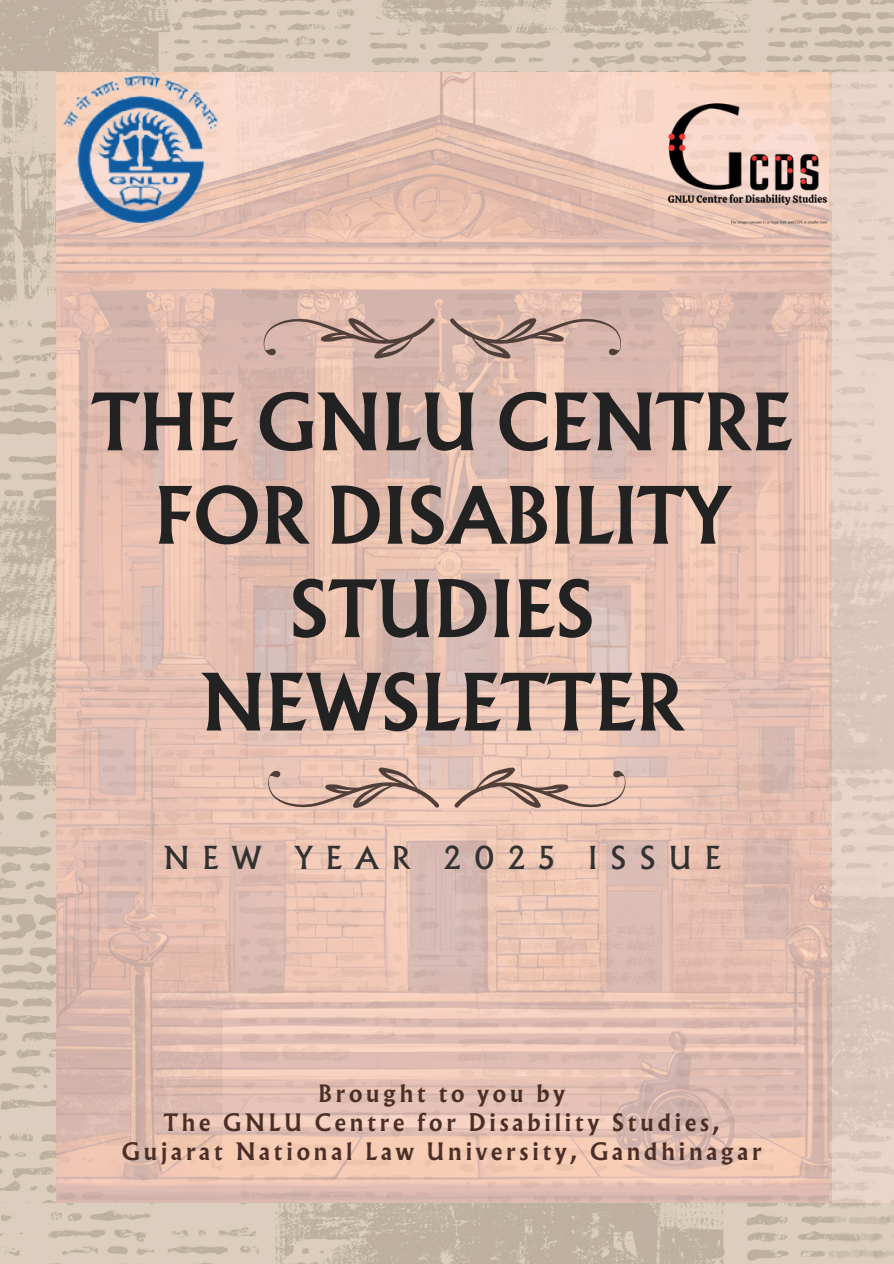
<style>
.page{position:relative;width:894px;height:1264px;background:#fff}
.page>*{position:absolute;margin:0;border:0;box-sizing:border-box;transform-origin:0 0}
.t1{font:700 70.5px/93.3px "Albertus Nova";letter-spacing:.01em;color:#222;text-align:center}
.t2{font:28.5px "Albertus Nova";letter-spacing:.475em;color:#323232}
.t3{font:700 21.6px "Albertus Nova";letter-spacing:.175em;color:#4b2f27}
</style>
<div class="page">
<img style="left:55px;top:71px;width:774px;height:1132px">
<img style="left:0;top:0;width:893px;height:71px">
<img style="left:0;top:71px;width:55px;height:1132px">
<img style="left:0;top:1203px;width:829px;height:60px">
<img style="left:829px;top:71px;width:64px;height:1192px">
<svg style="left:268px;top:767px;width:356px;height:41px;background:#d3b0a2"></svg>
<img style="left:665px;top:71px;width:164px;height:165px">
<img style="left:45px;top:71px;width:185px;height:151px">
<svg style="left:263px;top:318px;width:357px;height:40px;background:#c3a399"></svg>
<p class="t1" style="left:92px;top:376px;width:700px">THE GNLU CENTRE<br>FOR DISABILITY<br>STUDIES<br>NEWSLETTER</p>
<p class="t2" style="left:164px;top:837px;width:558px">NEW YEAR 2025 ISSUE</p>
<p class="t3" style="left:318px;top:1077px;width:248px">Brought to you by</p>
<p class="t3" style="left:164px;top:1107px;width:557px">The GNLU Centre for Disability Studies,</p>
<p class="t3" style="left:122px;top:1136px;width:641px">Gujarat National Law University, Gandhinagar</p>
</div>
